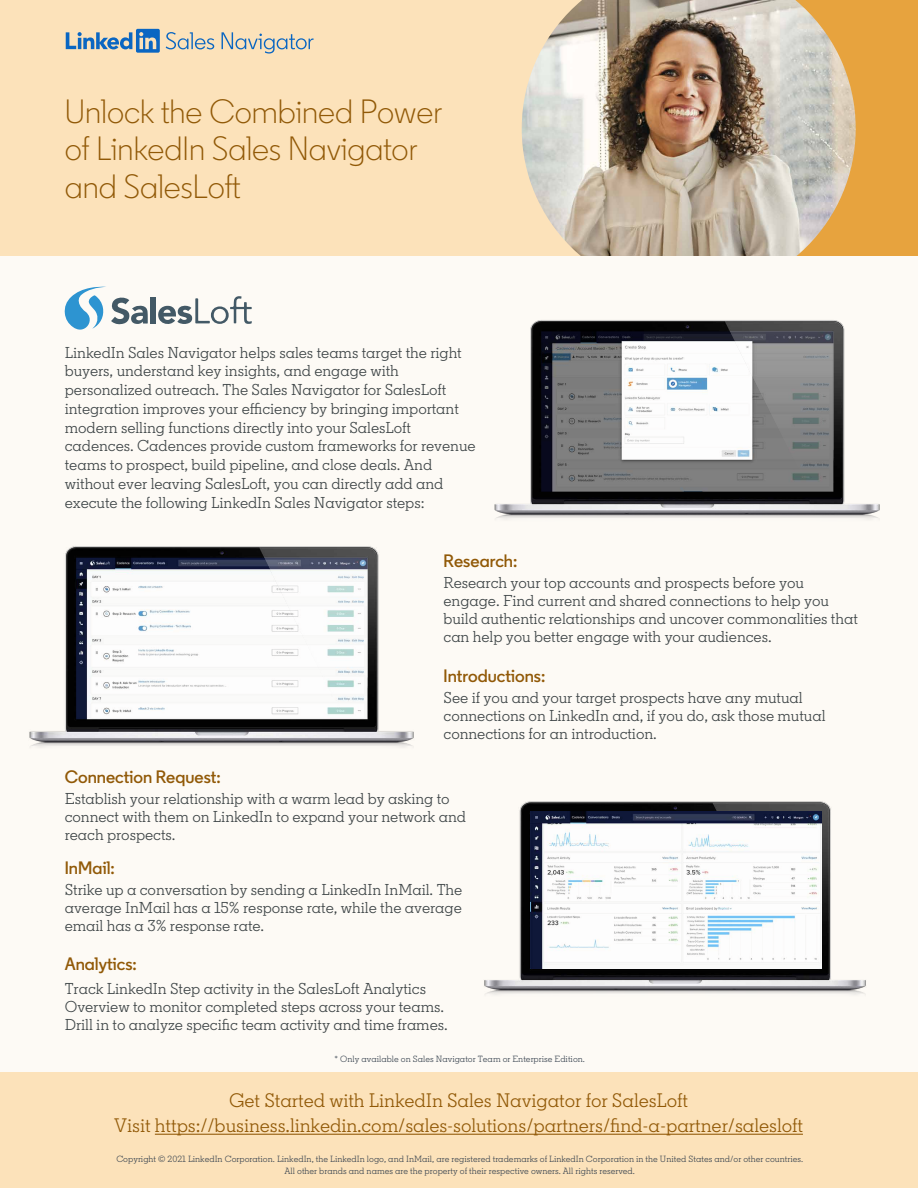
<style>
.page{position:relative;width:918px;height:1188px;background:#fff}
.page>*{position:absolute;margin:0;border:0;box-sizing:border-box;transform-origin:0 0}
.t1{font:300 33.6px/37.5px "Community";color:#915907}
.t2{font:19.5px/25.5px "Community Slab";letter-spacing:-.005em;color:#915907;text-align:center}
.t3{font:600 18px "Community";color:#915907}
.t4{font:15.75px/18px "Community Slab";letter-spacing:-.005em;color:#3c4345}
.t5{font:9px/12px "Community Slab";color:#38434f;text-align:center}
</style>
<div class="page">
<div style="left:0;top:0;width:685px;height:265px;background:#fce2ba"></div>
<div style="left:677px;top:0;width:241px;height:264px;background:#e7a33e"></div>
<img style="left:522px;top:0;width:334px;height:256px">
<div style="left:0;top:256px;width:918px;height:932px;background:#fdfaf5"></div>
<svg style="left:64px;top:287px;width:84px;height:43px"></svg>
<div style="left:150px;top:297px;width:6px;height:26px;background:#435966"></div>
<svg style="left:158px;top:296px;width:94px;height:28px"></svg>
<div style="left:0;top:1072px;width:918px;height:116px;background:#fce2ba"></div>
<hr style="left:155px;top:1134px;width:648px;height:1px;background:#915907">
<svg style="left:66px;top:29px;width:94px;height:24px"></svg>
<svg style="left:166px;top:32px;width:48px;height:17px"></svg>
<svg style="left:222px;top:32px;width:92px;height:22px"></svg>
<img style="left:494px;top:320px;width:386px;height:199px">
<img style="left:484px;top:801px;width:382px;height:194px">
<img style="left:29px;top:546px;width:385px;height:201px">
<img style="left:531px;top:812px;width:291px;height:156px">
<h1 class="t1" style="left:65px;top:93px;width:379px">Unlock the Combined Power of LinkedIn Sales Navigator and SalesLoft</h1>
<p class="t4" style="left:65px;top:343px;width:412px;line-height:18.8px">LinkedIn Sales Navigator helps sales teams target the right buyers, understand key insights, and engage with personalized outreach. The Sales Navigator for SalesLoft integration improves your efficiency by bringing important modern selling functions directly into your SalesLoft cadences. Cadences provide custom frameworks for revenue teams to prospect, build pipeline, and close deals. And without ever leaving SalesLoft, you can directly add and execute the following LinkedIn Sales Navigator steps:</p>
<p class="t3" style="left:444px;top:549px;width:75px">Research:</p>
<p class="t4" style="left:444px;top:574px;width:416px">Research your top accounts and prospects before you engage. Find current and shared connections to help you build authentic relationships and uncover commonalities that can help you better engage with your audiences.</p>
<p class="t3" style="left:444px;top:664px;width:103px">Introductions:</p>
<p class="t4" style="left:444px;top:688px;width:384px">See if you and your target prospects have any mutual connections on LinkedIn and, if you do, ask those mutual connections for an introduction.</p>
<p class="t3" style="left:65px;top:765px;width:157px">Connection Request:</p>
<p class="t4" style="left:65px;top:790px;width:403px">Establish your relationship with a warm lead by asking to connect with them on LinkedIn to expand your network and reach prospects.</p>
<p class="t3" style="left:65px;top:856px;width:51px">InMail:</p>
<p class="t4" style="left:65px;top:881px;width:399px;text-align:justify">Strike up a conversation by sending a LinkedIn InMail. The average InMail has a 15% response rate, while the average email has a 3% response rate.</p>
<p class="t3" style="left:65px;top:953px;width:74px">Analytics:</p>
<p class="t4" style="left:65px;top:980px;width:384px">Track LinkedIn Step activity in the SalesLoft Analytics<br>Overview to monitor completed steps across your teams.<br>Drill in to analyze specific team activity and time frames.</p>
<p class="t5" style="left:335px;top:1053px;width:252px">* Only available on Sales Navigator Team or Enterprise Edition.</p>
<p class="t2" style="left:114px;top:1087px;width:690px">Get Started with LinkedIn Sales Navigator for SalesLoft<br>Visit https://business.linkedin.com/sales-solutions/partners/find-a-partner/salesloft</p>
<p class="t5" style="left:116px;top:1153px;width:688px">Copyright © 2021 LinkedIn Corporation. LinkedIn, the LinkedIn logo, and InMail, are registered trademarks of LinkedIn Corporation in the United States and/or other countries.<br>All other brands and names are the property of their respective owners. All rights reserved.</p>
</div>
